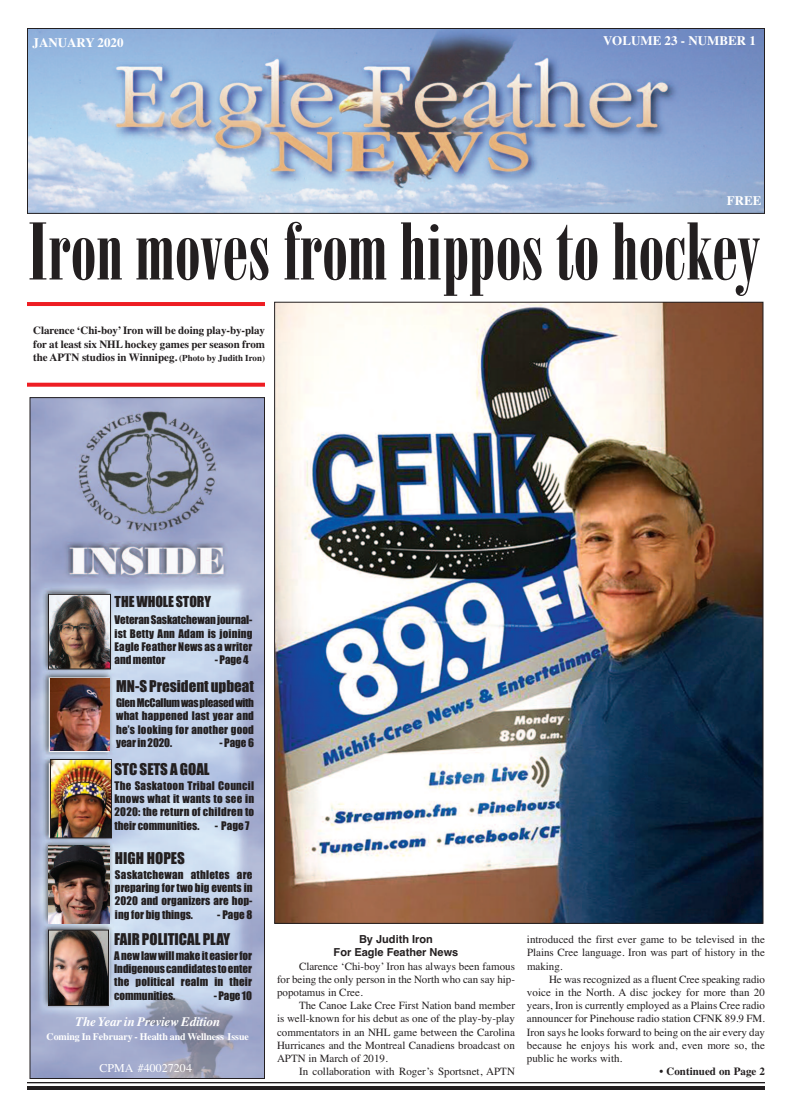
<style>
.page{position:relative;width:792px;height:1116px;background:#fff}
.page>*{position:absolute;margin:0;border:0;box-sizing:border-box;transform-origin:0 0}
.t1{font:79px "Bodoni Std Poster Compressed";letter-spacing:-.005em;color:#231f20}
.t2{font:15px "Impact";color:#231f20}
.t3{font:14px "Impact";letter-spacing:-.005em;color:#231f20}
.t4{font:700 13px "Times";color:#fff}
.t5{font:italic 700 13px "Times";letter-spacing:-.01em;color:#fff}
.t6{font:12px "Times";color:#fff}
.t7{font:11px/13.2px "Times";color:#231f20;text-align:justify}
.t8{font:11px/13.2px "Impact";letter-spacing:.01em;color:#231f20;text-align:justify}
.t9{font:700 11px/13.2px "Times";color:#231f20;text-align:justify}
.t10{font:700 11px/13.2px "Helvetica";color:#231f20;text-align:center}
.t11{font:700 10px "Times";letter-spacing:-.01em;color:#fff}
.s1{font-size:9px}
</style>
<div class="page">
<img style="left:29px;top:30px;width:734px;height:182px">
<div style="left:27px;top:28px;width:738px;height:186px;border:1px solid #231f20"></div>
<hr style="left:27px;top:1082px;width:738px;height:1px;background:#231f20">
<hr style="left:27px;top:1086px;width:738px;height:4px;background:#231f20">
<img style="left:32px;top:399px;width:231px;height:678px">
<div style="left:30px;top:397px;width:235px;height:682px;border:1px solid #231f20"></div>
<img style="left:52px;top:761px;width:58px;height:75px">
<div style="left:50px;top:759px;width:62px;height:79px;border:1px solid #231f20"></div>
<img style="left:50px;top:932px;width:57px;height:72px">
<div style="left:48px;top:930px;width:61px;height:76px;border:1px solid #231f20"></div>
<img style="left:50px;top:596px;width:59px;height:72px">
<div style="left:48px;top:594px;width:63px;height:76px;border:1px solid #231f20"></div>
<hr style="left:27px;top:302px;width:238px;height:4px;background:#ee1d23">
<img style="left:50px;top:679px;width:60px;height:72px">
<svg style="left:27px;top:383px;width:238px;height:4px"></svg>
<img style="left:276px;top:304px;width:485px;height:618px">
<img style="left:48px;top:845px;width:62px;height:79px">
<p class="t4" style="left:32px;top:34px;width:93px">JANUARY 2020</p>
<p class="t4" style="left:603px;top:33px;width:154px">VOLUME 23 - NUMBER 1</p>
<p class="t4" style="left:727px;top:193px;width:36px">FREE</p>
<h1 class="t1" style="left:27px;top:222px;width:735px">Iron moves from hippos to hockey</h1>
<p class="t9" style="left:33px;top:324px;width:234px">Clarence ‘Chi-boy’Iron will be doing play-by-play for at least six NHL hockey games per season from the APTN studios in Winnipeg. <span class="s1">(Photo by Judith Iron)</span></p>
<p class="t3" style="left:115px;top:594px;width:98px">THEWHOLE STORY</p>
<p class="t8" style="left:115px;top:614px;width:139px">VeteranSaskatchewanjournal&shy;ist Betty Ann Adam is joining Eagle Feather News as awriter andmentor</p>
<p class="t8" style="left:215px;top:654px;width:35px">- Page 4</p>
<h2 class="t2" style="left:116px;top:678px;width:139px">MN-S President upbeat</h2>
<p class="t8" style="left:116px;top:697px;width:139px">GlenMcCallumwaspleasedwith what happened last year and he’s looking for another good yearin2020.</p>
<p class="t8" style="left:220px;top:736px;width:36px">- Page 6</p>
<h2 class="t2" style="left:114px;top:761px;width:97px">STC SETS A GOAL</h2>
<p class="t8" style="left:114px;top:780px;width:141px">The Saskatoon Tribal Council knows what it wants to see in 2020: the return of children to their communities.</p>
<p class="t8" style="left:215px;top:819px;width:36px">- Page 7</p>
<h2 class="t2" style="left:115px;top:850px;width:71px">HIGH HOPES</h2>
<p class="t8" style="left:115px;top:869px;width:139px">Saskatchewan athletes are preparing for two big events in 2020 and organizers are hop&shy;ing for big things.</p>
<p class="t8" style="left:217px;top:908px;width:37px">- Page 8</p>
<h2 class="t2" style="left:114px;top:931px;width:117px">FAIR POLITICAL PLAY</h2>
<p class="t8" style="left:114px;top:950px;width:139px">Anewlawwillmakeiteasierfor Indigenouscandidatestoenter the political realm in their communities.</p>
<p class="t8" style="left:214px;top:989px;width:40px">-Page10</p>
<p class="t5" style="left:75px;top:1014px;width:146px">The Year in Preview Edition</p>
<p class="t11" style="left:47px;top:1031px;width:204px">Coming In February - Health and Wellness Issue</p>
<p class="t6" style="left:100px;top:1061px;width:94px">CPMA #40027204</p>
<p class="t10" style="left:334px;top:933px;width:126px">By Judith Iron<br>For Eagle Feather News</p>
<p class="t7" style="left:277px;top:959px;width:239px;text-indent:22px">Clarence ‘Chi-boy’ Iron has always been famous for being the only person in the North who can say hip&shy;popotamus in Cree.</p>
<p class="t7" style="left:277px;top:999px;width:240px;text-indent:22px">The Canoe Lake Cree First Nation band member is well-known for his debut as one of the play-by-play commentators in an NHL game between the Carolina Hurricanes and the Montreal Canadiens broadcast on APTN in March of 2019.</p>
<p class="t7" style="left:299px;top:1065px;width:217px">In collaboration with Roger’s Sportsnet, APTN</p>
<p class="t7" style="left:527px;top:933px;width:240px">introduced the first ever game to be televised in the Plains Cree language. Iron was part of history in the making.</p>
<p class="t7" style="left:527px;top:972px;width:240px;text-indent:22px">He was recognized as a fluent Cree speaking radio voice in the North. A disc jockey for more than 20 years, Iron is currently employed as a Plains Cree radio announcer for Pinehouse radio station CFNK 89.9 FM.<br>Iron says he looks forward to being on the air every day because he enjoys his work and, even more so, the public he works with.</p>
<p class="t9" style="left:660px;top:1065px;width:107px">• Continued on Page 2</p>
</div>
